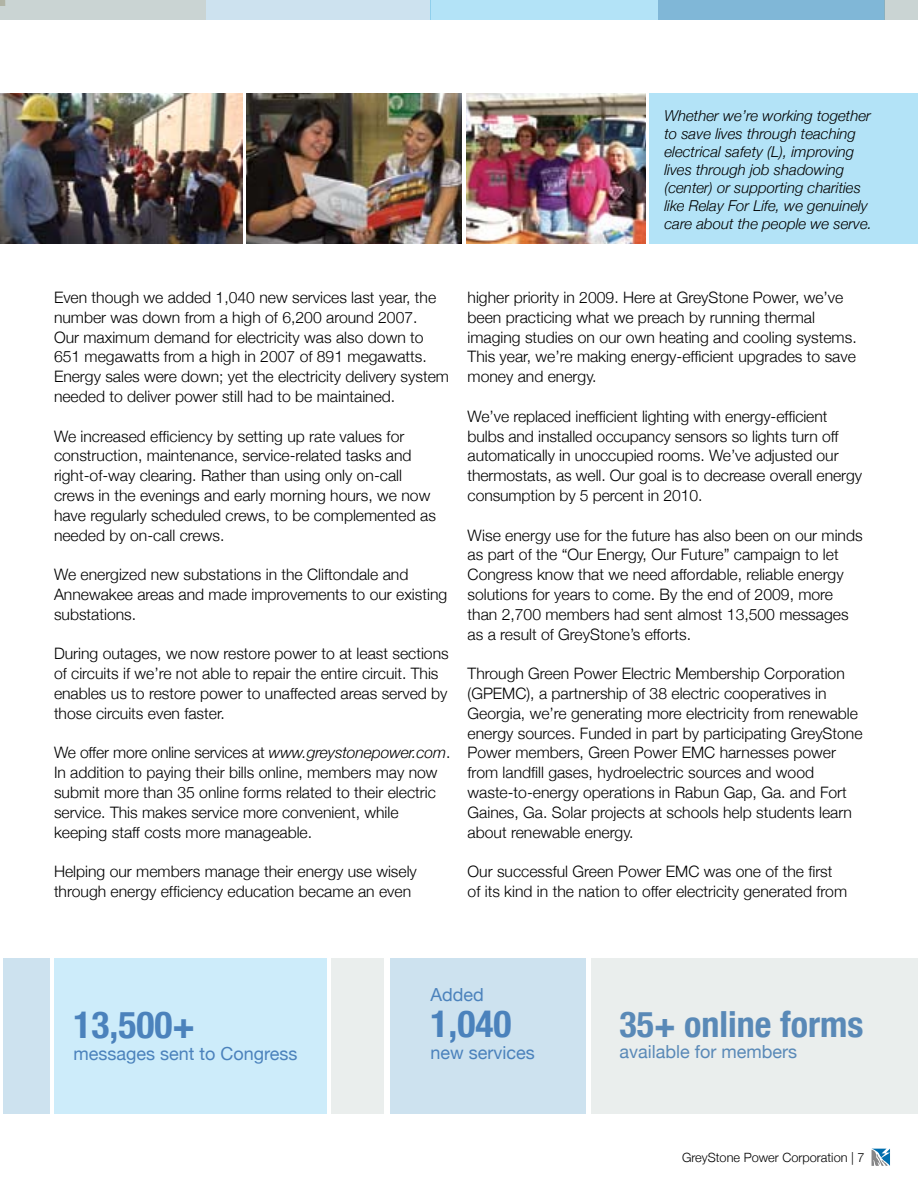
<style>
.page{position:relative;width:918px;height:1188px;background:#fff}
.page>*{position:absolute;margin:0;border:0;box-sizing:border-box;transform-origin:0 0}
.t1{font:700 condensed 37.5px "Helvetica Neue";color:#4b82bc}
.t2{font:700 condensed 36px "Helvetica Neue";color:#4b82bc}
.t3{font:18px "Helvetica Neue";color:#4b82bc}
.t4{font:300 15.75px/19.8px "Helvetica Neue";color:#000}
.t5{font:italic 300 15px/18px "Helvetica Neue";color:#000}
.t6{font:300 12.75px "Helvetica Neue";color:#000}
.s1{font-style:italic}
</style>
<div class="page">
<div style="left:0;top:0;width:206px;height:20px;background:#cad4d3"></div>
<div style="left:206px;top:0;width:225px;height:20px;background:#cde2ef"></div>
<div style="left:430px;top:0;width:228px;height:20px;background:#b3e3f7"></div>
<div style="left:658px;top:0;width:227px;height:20px;background:#80b7d7"></div>
<div style="left:885px;top:0;width:33px;height:20px;background:#cad4d3"></div>
<div style="left:650px;top:93px;width:268px;height:151px;background:#b3e3f7"></div>
<img style="left:466px;top:93px;width:180px;height:151px">
<img style="left:246px;top:93px;width:216px;height:151px">
<img style="left:0;top:93px;width:242px;height:151px">
<div style="left:332px;top:958px;width:52px;height:156px;background:#eaeeed"></div>
<div style="left:390px;top:958px;width:195px;height:156px;background:#cde2ef"></div>
<div style="left:54px;top:958px;width:273px;height:156px;background:#cdecfa"></div>
<div style="left:3px;top:958px;width:47px;height:156px;background:#cde2ef"></div>
<svg style="left:871px;top:1148px;width:19px;height:18px"></svg>
<svg style="left:872px;top:1149px;width:18px;height:17px"></svg>
<div style="left:591px;top:958px;width:327px;height:156px;background:#eaeeed"></div>
<p class="t5" style="left:664px;top:106px;width:209px">Whether we’re working together to save lives through teaching electrical safety (L), improving lives through job shadowing (center) or supporting charities like Relay For Life, we genuinely care about the people we serve.</p>
<p class="t4" style="left:54px;top:287px;width:397px">Even though we added 1 ,040 new services last year, the number was down from a high of 6,200 around 2007.<br>Our maximum demand for electricity was also down to<br>651 megawatts from a high in 2007 of 891 megawatts.<br>Energy sales were down; yet the electricity delivery system needed to deliver power still had to be maintained.</p>
<p class="t4" style="left:54px;top:426px;width:383px">We increased efficiency by setting up rate values for construction, maintenance, service-related tasks and right-of-way clearing. Rather than using only on-call crews in the evenings and early morning hours, we now have regularly scheduled crews, to be complemented as needed by on-call crews.</p>
<p class="t4" style="left:54px;top:564px;width:395px">We energized new substations in the Cliftondale and<br>Annewakee areas and made improvements to our existing substations.</p>
<p class="t4" style="left:54px;top:644px;width:396px">During outages, we now restore power to at least sections of circuits if we’re not able to repair the entire circuit. This enables us to restore power to unaffected areas served by those circuits even faster.</p>
<p class="t4" style="left:54px;top:743px;width:398px">We offer more online services at <span class="s1">www.greystonepower.com</span>.<br>In addition to paying their bills online, members may now submit more than 35 online forms related to their electric service. This makes service more convenient, while keeping staff costs more manageable.</p>
<p class="t4" style="left:54px;top:861px;width:364px">Helping our members manage their energy use wisely through energy efficiency education became an even</p>
<p class="t4" style="left:468px;top:287px;width:391px">higher priority in 2009. Here at GreyStone Power, we’ve been practicing what we preach by running thermal imaging studies on our own heating and cooling systems.<br>This year, we’re making energy-efficient upgrades to save money and energy.</p>
<p class="t4" style="left:468px;top:406px;width:396px">We’ve replaced inefficient lighting with energy-efficient bulbs and installed occupancy sensors so lights turn off automatically in unoccupied rooms. We’ve adjusted our thermostats, as well. Our goal is to decrease overall energy consumption by 5 percent in 201 0.</p>
<p class="t4" style="left:468px;top:525px;width:397px">Wise energy use for the future has also been on our minds as part of the “Our Energy, Our Future” campaign to let Congress know that we need affordable, reliable energy solutions for years to come. By the end of 2009, more than 2,700 members had sent almost 13 ,500 messages as a result of GreyStone’s efforts.</p>
<p class="t4" style="left:468px;top:663px;width:397px">Through Green Power Electric Membership Corporation (GPEMC), a partnership of 38 electric cooperatives in Georgia, we’re generating more electricity from renewable energy sources. Funded in part by participating GreyStone Power members, Green Power EMC harnesses power from landfill gases, hydroelectric sources and wood waste-to-energy operations in Rabun Gap, Ga. and Fort Gaines, Ga. Solar projects at schools help students learn about renewable energy.</p>
<p class="t4" style="left:468px;top:861px;width:381px">Our successful Green Power EMC was one of the first of its kind in the nation to offer electricity generated from</p>
<h1 class="t1" style="left:74px;top:1002px;width:123px">13,500+</h1>
<p class="t3" style="left:74px;top:1043px;width:226px">messages sent to Congress</p>
<p class="t3" style="left:430px;top:984px;width:55px">Added</p>
<h1 class="t1" style="left:430px;top:1001px;width:82px">1,040</h1>
<p class="t3" style="left:430px;top:1042px;width:106px">new services</p>
<h2 class="t2" style="left:620px;top:1002px;width:245px">35+ online forms</h2>
<p class="t3" style="left:620px;top:1041px;width:179px">available for members</p>
<p class="t6" style="left:682px;top:1150px;width:183px">GreyStone Power Corporation | 7</p>
</div>
